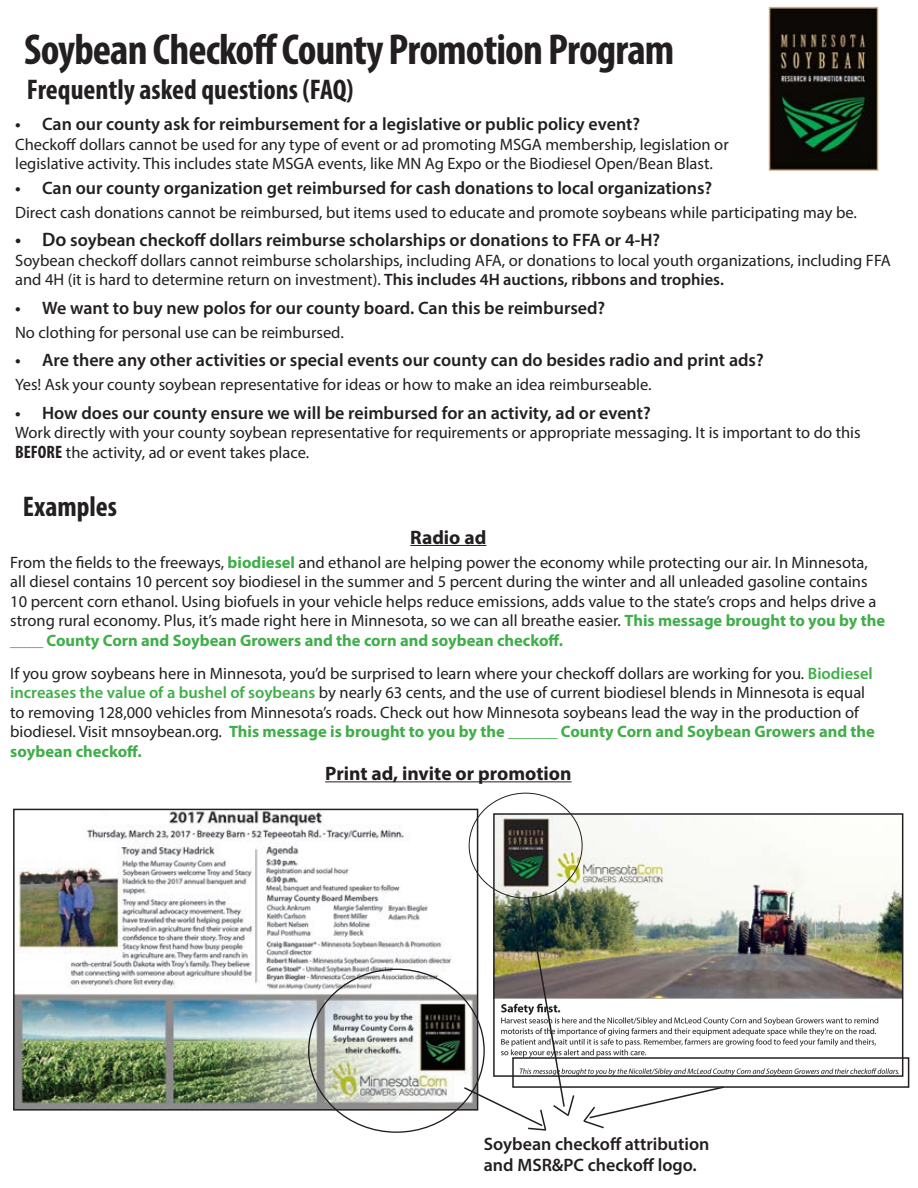
<style>
.page{position:relative;width:918px;height:1188px;background:#fff}
.page>*{position:absolute;margin:0;border:0;box-sizing:border-box;transform-origin:0 0}
.t1{font:700 condensed 43.5px "Myriad Pro";letter-spacing:-.02em;color:#231f20}
.t2{font:700 condensed 28.5px "Myriad Pro";color:#231f20}
.t3{font:700 19.5px "Myriad Pro";color:#231f20}
.t4{font:600 18px/21.6px "Myriad Pro";color:#231f20}
.t5{font:16.5px/19.5px "Myriad Pro";color:#231f20}
.s1{font-size:19.5px}
.s2{font-weight:600}
.s3{font-weight:700;font-stretch:condensed;font-size:18px}
.s4{font-weight:700;color:#40ae49}
.s5{font-weight:600;color:#40ae49}
</style>
<div class="page">
<img style="left:768px;top:6px;width:111px;height:165px">
<hr style="left:410px;top:545px;width:76px;height:1px;background:#231f20">
<hr style="left:325px;top:781px;width:247px;height:1px;background:#231f20">
<img style="left:16px;top:812px;width:459px;height:296px">
<div style="left:13px;top:809px;width:465px;height:302px;border:2px solid #231f20"></div>
<img style="left:495px;top:815px;width:406px;height:260px">
<div style="left:512px;top:1057px;width:397px;height:31px;border:2px solid #231f20"></div>
<svg style="left:582px;top:1085px;width:143px;height:44px"></svg>
<img style="left:462px;top:896px;width:113px;height:235px">
<p class="t1" style="left:24px;top:22px;width:652px">Soybean Checkoff County Promotion Program</p>
<p class="t2" style="left:27px;top:72px;width:328px">Frequently asked questions (FAQ)</p>
<p class="t4" style="left:15px;top:113px;width:627px">• Can our county ask for reimbursement for a legislative or public policy event?</p>
<p class="t5" style="left:15px;top:134px;width:715px">Checkoff dollars cannot be used for any type of event or ad promoting MSGA membership, legislation or legislative activity. This includes state MSGA events, like MN Ag Expo or the Biodiesel Open/Bean Blast.</p>
<p class="t4" style="left:15px;top:177px;width:699px">• Can our county organization get reimbursed for cash donations to local organizations?</p>
<p class="t5" style="left:15px;top:202px;width:843px">Direct cash donations cannot be reimbursed, but items used to educate and promote soybeans while participating may be.</p>
<p class="t4" style="left:15px;top:229px;width:647px"><span class="s1">• Do</span> soybean checkoff dollars reimburse scholarships or donations to FFA or 4-H?</p>
<p class="t5" style="left:15px;top:250px;width:877px">Soybean checkoff dollars cannot reimburse scholarships, including AFA, or donations to local youth organizations, including FFA and 4H (it is hard to determine return on investment). <span class="s2">This includes 4H auctions, ribbons and trophies.</span></p>
<p class="t4" style="left:15px;top:297px;width:592px">• We want to buy new polos for our county board. Can this be reimbursed?</p>
<p class="t5" style="left:15px;top:322px;width:330px">No clothing for personal use can be reimbursed.</p>
<p class="t4" style="left:15px;top:349px;width:750px">• Are there any other activities or special events our county can do besides radio and print ads?</p>
<p class="t5" style="left:15px;top:375px;width:638px">Yes! Ask your county soybean representative for ideas or how to make an idea reimburseable.</p>
<p class="t4" style="left:15px;top:402px;width:637px">• How does our county ensure we will be reimbursed for an activity, ad or event?</p>
<p class="t5" style="left:15px;top:423px;width:847px">Work directly with your county soybean representative for requirements or appropriate messaging. It is important to do this<br><span class="s3">BEFORE</span> the activity, ad or event takes place.</p>
<p class="t2" style="left:23px;top:489px;width:96px">Examples</p>
<p class="t3" style="left:410px;top:524px;width:78px">Radio ad</p>
<p class="t5" style="left:10px;top:552px;width:877px">From the fields to the freeways, <span class="s4">biodiesel</span> and ethanol are helping power the economy while protecting our air. In Minnesota, all diesel contains 10 percent soy biodiesel in the summer and 5 percent during the winter and all unleaded gasoline contains 10 percent corn ethanol. Using biofuels in your vehicle helps reduce emissions, adds value to the state’s crops and helps drive a strong rural economy. Plus, it’s made right here in Minnesota, so we can all breathe easier. <span class="s4">This message brought to you by the ____ County Corn and Soybean Growers and the corn and soybean checkoff.</span></p>
<p class="t5" style="left:10px;top:663px;width:866px">If you grow soybeans here in Minnesota, you’d be surprised to learn where your checkoff dollars are working for you. <span class="s5">Biodiesel increases the value of a bushel of soybeans</span> by nearly 63 cents, and the use of current biodiesel blends in Minnesota is equal to removing 128,000 vehicles from Minnesota’s roads. Check out how Minnesota soybeans lead the way in the production of biodiesel. Visit mnsoybean.org. <span class="s4">This message is brought to you by the ______ County Corn and Soybean Growers and the soybean checkoff.</span></p>
<p class="t3" style="left:325px;top:761px;width:248px">Print ad, invite or promotion</p>
<p class="t4" style="left:484px;top:1132px;width:227px">Soybean checkoff attribution and MSR&amp;PC checkoff logo.</p>
</div>
